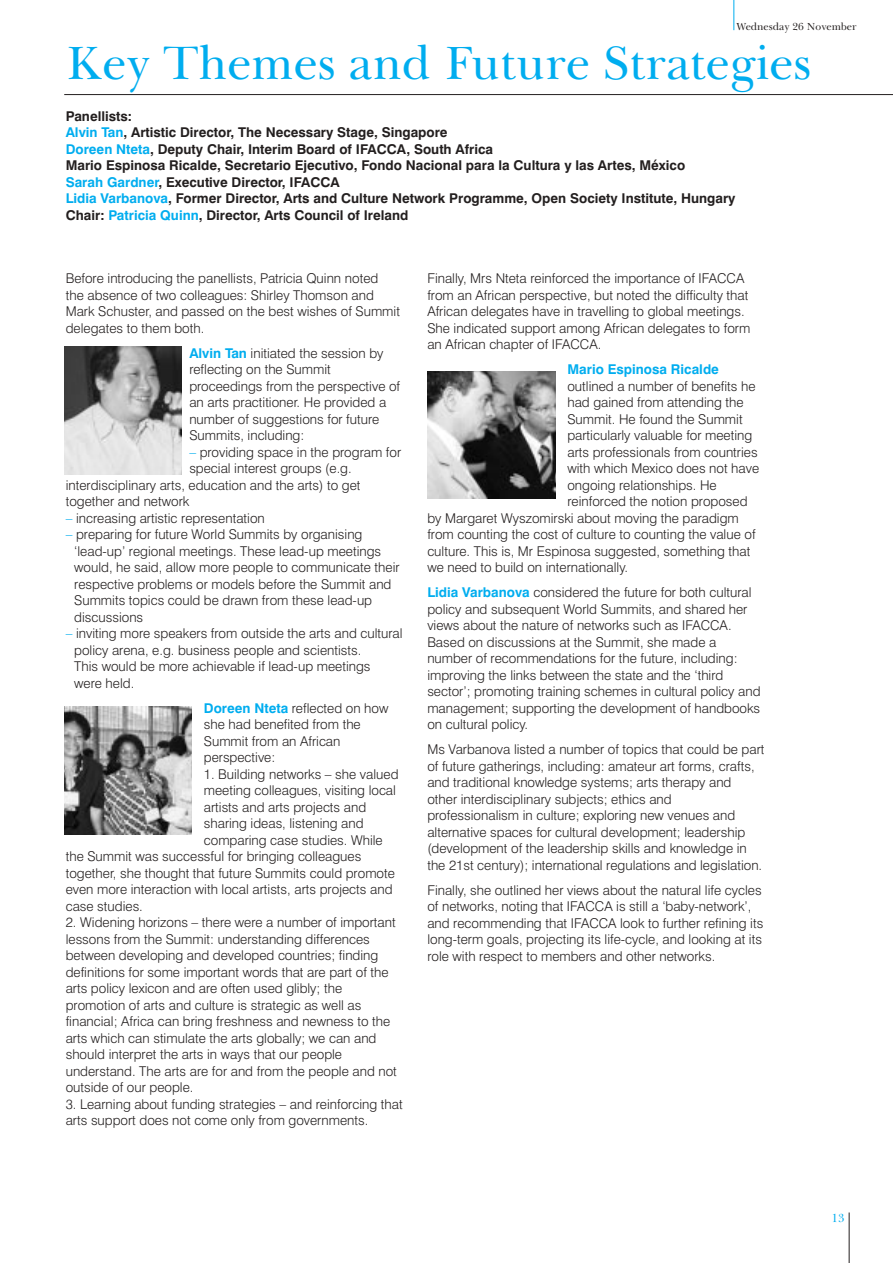
<style>
.page{position:relative;width:893px;height:1263px;background:#fff}
.page>*{position:absolute;margin:0;border:0;box-sizing:border-box;transform-origin:0 0}
.t1{font:48px "Baskerville BT";color:#00adef}
.t2{font:300 13.5px/16.5px "Swiss 721 BT";color:#231f1f}
.t3{font:700 13.5px/16.5px "Swiss 721 BT";color:#231f1f}
.t4{font:700 13.5px "Swiss 721 BT";color:#00adef}
.t5{font:12px "Baskerville BT";color:#00adef}
.t6{font:10.5px "Baskerville BT";color:#231f1f}
.s1{color:#00adef}
.s2{font-weight:700;color:#00adef}
</style>
<div class="page">
<hr style="left:848px;top:1213px;width:1px;height:50px;background:#231f1f">
<hr style="left:64px;top:94px;width:828px;height:1px;background:#231f1f">
<hr style="left:733px;top:0;width:1px;height:30px;background:#00adef">
<img style="left:64px;top:347px;width:118px;height:127px">
<img style="left:64px;top:707px;width:128px;height:127px">
<img style="left:428px;top:371px;width:127px;height:128px">
<p class="t6" style="left:736px;top:23px;width:122px">Wednesday 26 November</p>
<h1 class="t1" style="left:66px;top:44px;width:747px">Key Themes and Future Strategies</h1>
<p class="t3" style="left:66px;top:109px;width:671px">Panellists:<br><span class="s1">Alvin Tan</span>, Artistic Director, The Necessary Stage, Singapore<br><span class="s1">Doreen Nteta</span>, Deputy Chair, Interim Board of IFACCA, South Africa<br>Mario Espinosa Ricalde, Secretario Ejecutivo, Fondo Nacional para la Cultura y las Artes, México<br><span class="s1">Sarah Gardner</span>, Executive Director, IFACCA<br><span class="s1">Lidia Varbanova</span>, Former Director, Arts and Culture Network Programme, Open Society Institute, Hungary Chair: <span class="s1">Patricia Quinn</span>, Director, Arts Council of Ireland</p>
<p class="t2" style="left:66px;top:272px;width:336px">Before introducing the panellists, Patricia Quinn noted<br>the absence of two colleagues: Shirley Thomson and Mark Schuster, and passed on the best wishes of Summit delegates to them both.</p>
<p class="t2" style="left:189px;top:346px;width:212px"><span class="s2">Alvin Tan</span> initiated the session by reflecting on the Summit proceedings from the perspective of an arts practitioner. He provided a number of suggestions for future<br>Summits, including:</p>
<p class="t2" style="left:189px;top:445px;width:213px"><span class="s1">–</span> providing space in the program for</p>
<p class="t2" style="left:189px;top:462px;width:164px">special interest groups (e.g.</p>
<p class="t2" style="left:66px;top:478px;width:296px">interdisciplinary arts, education and the arts) to get</p>
<p class="t2" style="left:66px;top:495px;width:125px">together and network</p>
<p class="t2" style="left:66px;top:511px;width:201px"><span class="s1">–</span> increasing artistic representation</p>
<p class="t2" style="left:74px;top:528px;width:327px;text-indent:-9px"><span class="s1">–</span> preparing for future World Summits by organising ‘lead-up’ regional meetings. These lead-up meetings would, he said, allow more people to communicate their respective problems or models before the Summit and Summits topics could be drawn from these lead-up discussions</p>
<p class="t2" style="left:74px;top:627px;width:330px;text-indent:-9px"><span class="s1">–</span> inviting more speakers from outside the arts and cultural policy arena, e.g. business people and scientists.<br>This would be more achievable if lead-up meetings<br>were held.</p>
<p class="t2" style="left:204px;top:701px;width:186px"><span class="s2">Doreen Nteta</span> reflected on how she had benefited from the<br>Summit from an African perspective:</p>
<p class="t2" style="left:204px;top:767px;width:196px">1. Building networks – she valued</p>
<p class="t2" style="left:204px;top:784px;width:194px">meeting colleagues, visiting local</p>
<p class="t2" style="left:204px;top:800px;width:164px">artists and arts projects and</p>
<p class="t2" style="left:204px;top:817px;width:161px">sharing ideas, listening and</p>
<p class="t2" style="left:204px;top:833px;width:180px">comparing case studies. While</p>
<p class="t2" style="left:66px;top:850px;width:297px">the Summit was successful for bringing colleagues</p>
<p class="t2" style="left:66px;top:866px;width:331px">together, she thought that future Summits could promote</p>
<p class="t2" style="left:66px;top:883px;width:328px">even more interaction with local artists, arts projects and</p>
<p class="t2" style="left:66px;top:899px;width:79px">case studies.</p>
<p class="t2" style="left:66px;top:916px;width:333px">2. Widening horizons – there were a number of important lessons from the Summit: understanding differences between developing and developed countries; finding definitions for some important words that are part of the arts policy lexicon and are often used glibly; the promotion of arts and culture is strategic as well as financial; Africa can bring freshness and newness to the arts which can stimulate the arts globally; we can and should interpret the arts in ways that our people understand. The arts are for and from the people and not outside of our people.</p>
<p class="t2" style="left:66px;top:1097px;width:338px">3. Learning about funding strategies – and reinforcing that arts support does not come only from governments.</p>
<p class="t2" style="left:427px;top:272px;width:324px">Finally, Mrs Nteta reinforced the importance of IFACCA from an African perspective, but noted the difficulty that African delegates have in travelling to global meetings.<br>She indicated support among African delegates to form an African chapter of IFACCA.</p>
<p class="t4" style="left:567px;top:365px;width:153px">Mario Espinosa Ricalde</p>
<p class="t2" style="left:567px;top:379px;width:190px">outlined a number of benefits he</p>
<p class="t2" style="left:567px;top:396px;width:178px">had gained from attending the</p>
<p class="t2" style="left:567px;top:412px;width:177px">Summit. He found the Summit</p>
<p class="t2" style="left:567px;top:429px;width:186px">particularly valuable for meeting</p>
<p class="t2" style="left:567px;top:445px;width:192px">arts professionals from countries</p>
<p class="t2" style="left:567px;top:462px;width:193px">with which Mexico does not have</p>
<p class="t2" style="left:567px;top:478px;width:151px">ongoing relationships. He</p>
<p class="t2" style="left:567px;top:495px;width:182px">reinforced the notion proposed</p>
<p class="t2" style="left:427px;top:511px;width:313px">by Margaret Wyszomirski about moving the paradigm</p>
<p class="t2" style="left:427px;top:528px;width:330px">from counting the cost of culture to counting the value of</p>
<p class="t2" style="left:427px;top:544px;width:324px">culture. This is, Mr Espinosa suggested, something that</p>
<p class="t2" style="left:427px;top:561px;width:202px">we need to build on internationally.</p>
<p class="t2" style="left:427px;top:586px;width:334px"><span class="s2">Lidia Varbanova</span> considered the future for both cultural policy and subsequent World Summits, and shared her views about the nature of networks such as IFACCA.<br>Based on discussions at the Summit, she made a number of recommendations for the future, including: improving the links between the state and the ‘third sector’; promoting training schemes in cultural policy and management; supporting the development of handbooks on cultural policy.</p>
<p class="t2" style="left:427px;top:743px;width:338px">Ms Varbanova listed a number of topics that could be part of future gatherings, including: amateur art forms, crafts, and traditional knowledge systems; arts therapy and other interdisciplinary subjects; ethics and professionalism in culture; exploring new venues and alternative spaces for cultural development; leadership (development of the leadership skills and knowledge in the 21st century); international regulations and legislation.</p>
<p class="t2" style="left:427px;top:883px;width:337px">Finally, she outlined her views about the natural life cycles of networks, noting that IFACCA is still a ‘baby-network’, and recommending that IFACCA look to further refining its long-term goals, projecting its life-cycle, and looking at its role with respect to members and other networks.</p>
<p class="t5" style="left:831px;top:1213px;width:15px">13</p>
</div>
